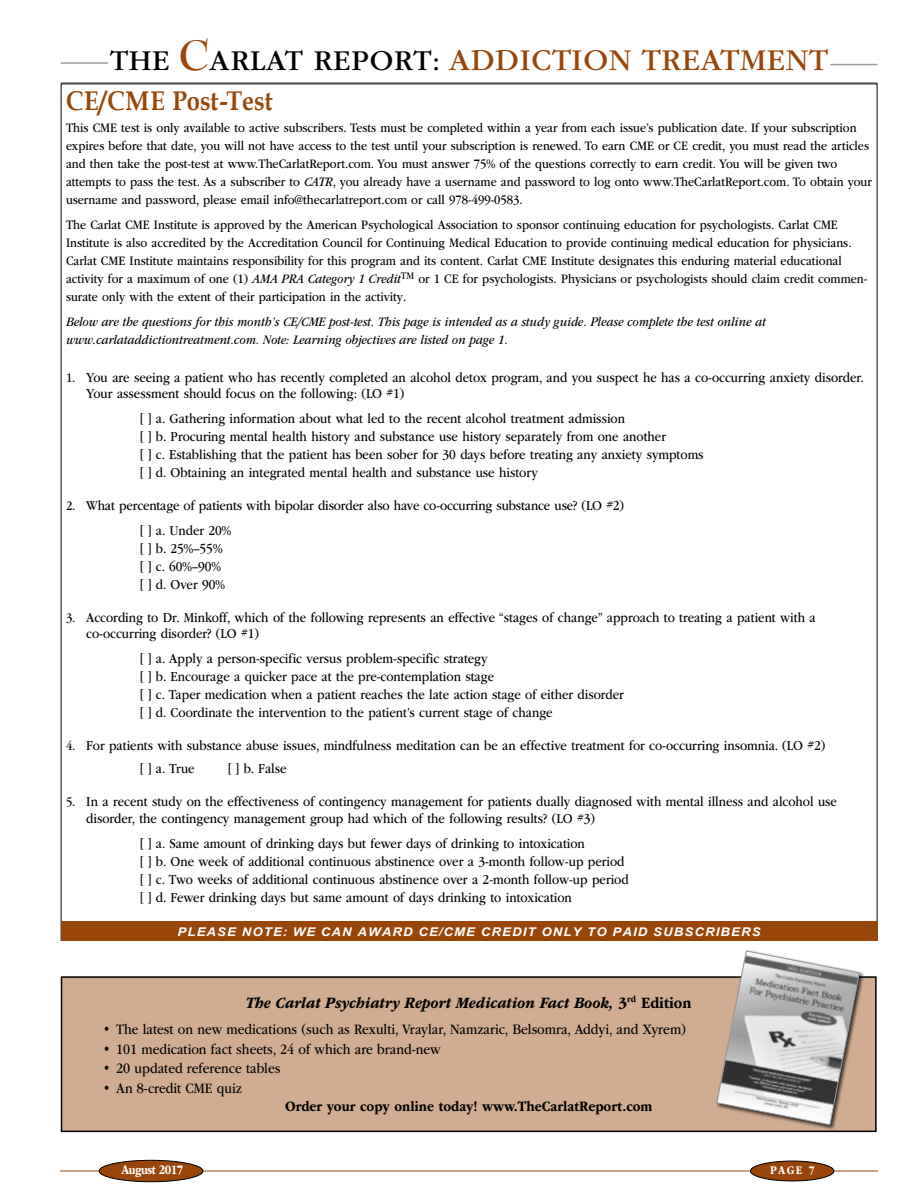
<style>
.page{position:relative;width:918px;height:1188px;background:#fff}
.page>*{position:absolute;margin:0;border:0;box-sizing:border-box;transform-origin:0 0}
.t1{font:31.5px "ITC Garamond Std";letter-spacing:.02em;color:#994708}
.t2{font:700 27px "Book Antiqua";color:#994708;scale:.88 1}
.t3{font:italic 700 16.5px "ITC Garamond Std";color:#000;scale:.88 1}
.t4{font:15px "ITC Garamond Std";color:#000;scale:.88 1}
.t5{font:700 15px "ITC Garamond Std";color:#000;scale:.88 1}
.t6{font:14.25px/18px "ITC Garamond Std";color:#000;scale:.88 1}
.t7{font:13.5px/18px "ITC Garamond Std";color:#000;scale:.88 1}
.t8{font:italic 13.5px/18px "ITC Garamond Std";color:#000;scale:.88 1}
.t9{font:700 13.5px "ITC Garamond Std";letter-spacing:-.05em;color:#fff;scale:.82 1}
.t10{font:700 12.15px "ITC Garamond Std";color:#fff;scale:.85 1}
.t11{font:italic 700 12px "Arial";letter-spacing:.085em;color:#fff;scale:1.1 1}
.s1{font-size:30px;color:#000}
.s2{font-family:"Bernhard Modern Std";font-weight:700;font-size:46.5px}
.s3{font-style:italic}
.s4{font-size:13.5px}
.s5{font-style:normal}
</style>
<div class="page">
<hr style="left:60px;top:1171px;width:818px;height:1px;background:#994708">
<div style="left:750px;top:1161px;width:84px;height:20px;background:#994708;border-radius:50%"></div>
<div style="left:750px;top:1161px;width:84px;height:20px;border:1px solid #000;border-radius:50%"></div>
<div style="left:99px;top:1160px;width:104px;height:22px;background:#994708;border-radius:50%"></div>
<div style="left:99px;top:1160px;width:104px;height:22px;border:1px solid #000;border-radius:50%"></div>
<hr style="left:830px;top:64px;width:48px;height:1px;background:#000">
<hr style="left:61px;top:62px;width:47px;height:2px;background:#000">
<hr style="left:61px;top:82px;width:817px;height:2px;background:#000">
<div style="left:61px;top:922px;width:817px;height:19px;background:#994708"></div>
<div style="left:62px;top:977px;width:814px;height:154px;background:#d1ac90"></div>
<div style="left:61px;top:976px;width:816px;height:156px;border:2px solid #000"></div>
<div style="left:716px;top:950px;width:150px;height:181px;background:#000;opacity:.75"></div>
<svg style="left:716px;top:950px;width:144px;height:176px"></svg>
<h1 class="t1" style="left:110px;top:43px;width:720px"><span class="s1">THE</span> <span class="s2">C</span><span class="s1">ARLAT REPORT:</span> ADDICTION TREATMENT</h1>
<h2 class="t2" style="left:66px;top:82px;width:236px">CE/CME Post-Test</h2>
<p class="t7" style="left:66px;top:119px;width:917px">This CME test is only available to active subscribers. Tests must be completed within a year from each issue’s publication date. If your subscription expires before that date, you will not have access to the test until your subscription is renewed. To earn CME or CE credit, you must read the articles and then take the post-test at www.TheCarlatReport.com. You must answer 75% of the questions correctly to earn credit. You will be given two attempts to pass the test. As a subscriber to <span class="s3">CATR</span>, you already have a username and password to log onto www.TheCarlatReport.com. To obtain your username and password, please email info@thecarlatreport.com or call 978-499-0583.</p>
<p class="t7" style="left:66px;top:216px;width:912px">The Carlat CME Institute is approved by the American Psychological Association to sponsor continuing education for psychologists. Carlat CME Institute is also accredited by the Accreditation Council for Continuing Medical Education to provide continuing medical education for physicians.<br>Carlat CME Institute maintains responsibility for this program and its content. Carlat CME Institute designates this enduring material educational activity for a maximum of one (1) <span class="s3">AMA PRA Category 1 Credit</span><sup>TM</sup> or 1 CE for psychologists. Physicians or psychologists should claim credit commen&shy;surate only with the extent of their participation in the activity.</p>
<p class="t8" style="left:66px;top:313px;width:797px">Below are the questions for this month’s CE/CME post-test. This page is intended as a study guide. Please complete the test online at www.carlataddictiontreatment.com. Note: Learning objectives are listed on page 1.</p>
<p class="t6" style="left:86px;top:369px;width:885px;line-height:16.5px;text-indent:-20px"><span class="s4">1.</span> You are seeing a patient who has recently completed an alcohol detox program, and you suspect he has a co-occurring anxiety disorder.<br>Your assessment should focus on the following: (LO #1)</p>
<p class="t6" style="left:140px;top:410px;width:642px">[ ] a. Gathering information about what led to the recent alcohol treatment admission<br>[ ] b. Procuring mental health history and substance use history separately from one another<br>[ ] c. Establishing that the patient has been sober for 30 days before treating any anxiety symptoms [ ] d. Obtaining an integrated mental health and substance use history</p>
<p class="t6" style="left:140px;top:493px;width:551px;line-height:24.8px;text-indent:-74px"><span class="s4">2.</span> What percentage of patients with bipolar disorder also have co-occurring substance use? (LO #2) [ ] a. Under 20%</p>
<p class="t6" style="left:140px;top:539px;width:98px">[ ] b. 25%–55% [ ] c. 60%–90% [ ] d. Over 90%</p>
<p class="t6" style="left:86px;top:609px;width:830px;line-height:16.5px;text-indent:-20px"><span class="s4">3.</span> According to Dr. Minkoff, which of the following represents an effective “stages of change” approach to treating a patient with a co-occurring disorder? (LO #1)</p>
<p class="t6" style="left:140px;top:650px;width:551px">[ ] a. Apply a person-specific versus problem-specific strategy<br>[ ] b. Encourage a quicker pace at the pre-contemplation stage<br>[ ] c. Taper medication when a patient reaches the late action stage of either disorder [ ] d. Coordinate the intervention to the patient’s current stage of change</p>
<p class="t6" style="left:140px;top:734px;width:780px;line-height:23.2px;text-indent:-74px"><span class="s4">4.</span> For patients with substance abuse issues, mindfulness meditation can be an effective treatment for co-occurring insomnia. (LO #2) [ ] a. True</p>
<p class="t6" style="left:228px;top:760px;width:68px">[ ] b. False</p>
<p class="t6" style="left:86px;top:794px;width:855px;line-height:16.5px;text-indent:-20px"><span class="s4">5.</span> In a recent study on the effectiveness of contingency management for patients dually diagnosed with mental illness and alcohol use disorder, the contingency management group had which of the following results? (LO #3)</p>
<p class="t6" style="left:140px;top:834px;width:557px">[ ] a. Same amount of drinking days but fewer days of drinking to intoxication<br>[ ] b. One week of additional continuous abstinence over a 3-month follow-up period [ ] c. Two weeks of additional continuous abstinence over a 2-month follow-up period [ ] d. Fewer drinking days but same amount of days drinking to intoxication</p>
<p class="t11" style="left:178px;top:923px;width:531px">PLEASE NOTE: WE CAN AWARD CE/CME CREDIT ONLY TO PAID SUBSCRIBERS</p>
<p class="t3" style="left:246px;top:993px;width:508px">The Carlat Psychiatry Report Medication Fact Book, <span class="s5">3</span><sup>rd</sup> <span class="s5">Edition</span></p>
<p class="t4" style="left:103px;top:1021px;width:664px">• The latest on new medications (such as Rexulti, Vraylar, Namzaric, Belsomra, Addyi, and Xyrem)</p>
<p class="t4" style="left:103px;top:1041px;width:386px">• 101 medication fact sheets, 24 of which are brand-new</p>
<p class="t4" style="left:103px;top:1060px;width:203px">• 20 updated reference tables</p>
<p class="t4" style="left:103px;top:1080px;width:160px">• An 8-credit CME quiz</p>
<p class="t5" style="left:285px;top:1097px;width:419px">Order your copy online today! www.TheCarlatReport.com</p>
<p class="t9" style="left:122px;top:1162px;width:77px">August 2017</p>
<p class="t10" style="left:770px;top:1164px;width:54px">PAGE 7</p>
</div>
